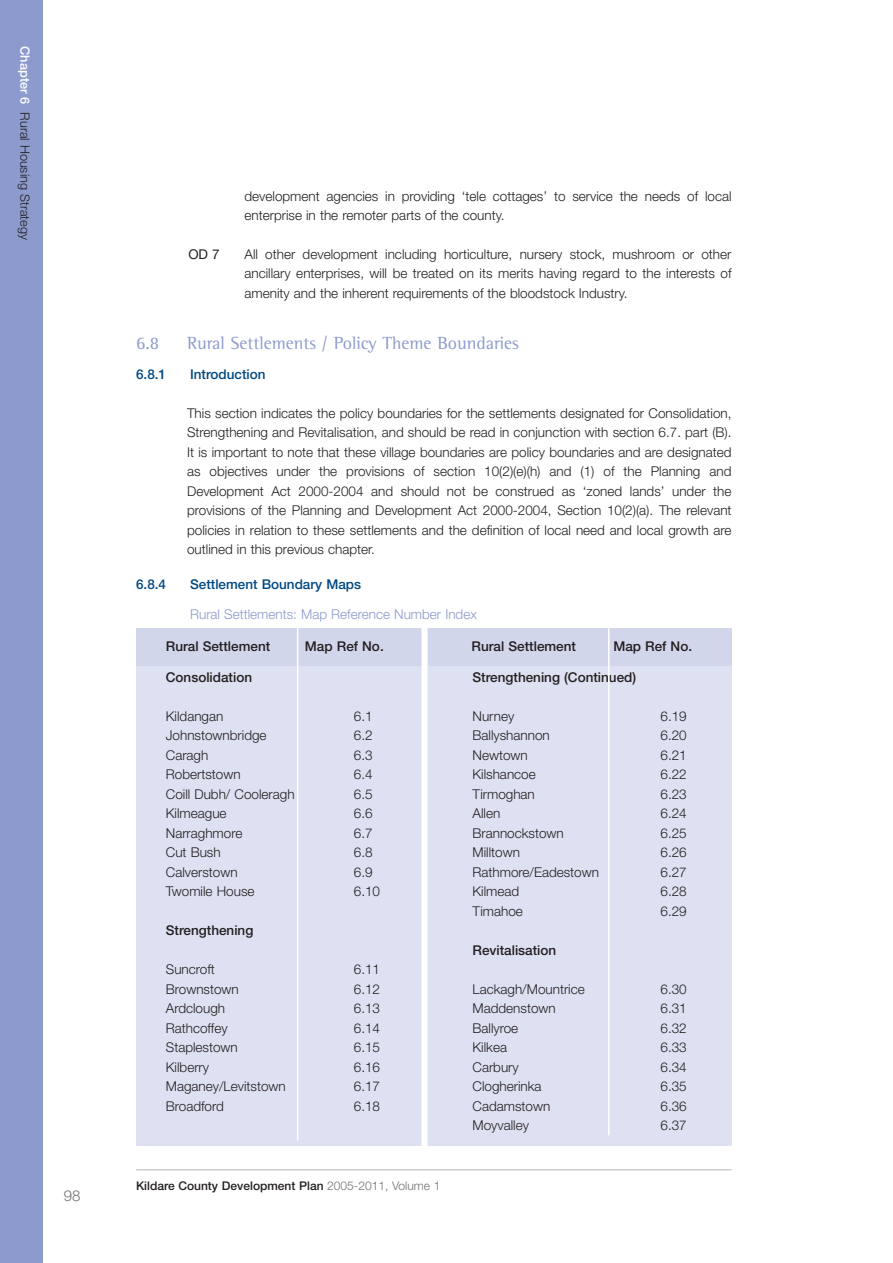
<style>
.page{position:relative;width:893px;height:1263px;background:#fff}
.page>*{position:absolute;margin:0;border:0;box-sizing:border-box;transform-origin:0 0}
.t1{font:18px "Rotis Semi Serif";color:#8d9acd}
.t2{font:300 15px "Helvetica Neue";color:#717074}
.t3{font:300 13.5px/19.5px "Helvetica Neue";color:#231f20;text-align:justify}
.t4{font:500 13.5px "Helvetica Neue";color:#231f20}
.t5{font:500 13.5px "Helvetica Neue";color:#014882}
.t6{font:300 13.5px "Helvetica Neue";color:#8d9acd}
.t7{font:13.5px "Helvetica Neue";color:#231f20}
.t8{font:300 12.75px "Helvetica Neue";color:#231f20}
.t9{font:500 12px "Helvetica Neue";color:#231f20}
.s1{font-weight:500;color:#fff}
.s2{font-weight:300;color:#717074}
</style>
<div class="page">
<div style="left:136px;top:628px;width:595px;height:517px;background:#dde1f1"></div>
<div style="left:136px;top:629px;width:595px;height:37px;background:#d2d6eb"></div>
<hr style="left:136px;top:1169px;width:595px;height:1px;background:#b4b3b7">
<div style="left:0;top:0;width:43px;height:1263px;background:#8d9acd"></div>
<hr style="left:297px;top:623px;width:1px;height:517px;background:#fff">
<div style="left:422px;top:625px;width:6px;height:523px;background:#fff"></div>
<hr style="left:608px;top:622px;width:1px;height:513px;background:#fff">
<p class="t8" style="left:30px;top:46px;width:195px;rotate:90deg"><span class="s1">Chapter 6</span> Rural Housing Strategy</p>
<p class="t2" style="left:64px;top:1191px;width:18px">98</p>
<p class="t3" style="left:244px;top:188px;width:489px;line-height:18.8px">development agencies in providing ‘tele cottages’ to service the needs of local enterprise in the remoter parts of the county.</p>
<p class="t7" style="left:188px;top:249px;width:33px">OD 7</p>
<p class="t3" style="left:244px;top:245px;width:488px">All other development including horticulture, nursery stock, mushroom or other ancillary enterprises, will be treated on its merits having regard to the interests of amenity and the inherent requirements of the bloodstock Industry.</p>
<h1 class="t1" style="left:136px;top:337px;width:25px">6.8</h1>
<h1 class="t1" style="left:187px;top:337px;width:333px">Rural Settlements / Policy Theme Boundaries</h1>
<p class="t5" style="left:136px;top:369px;width:32px">6.8.1</p>
<p class="t5" style="left:190px;top:369px;width:77px">Introduction</p>
<p class="t3" style="left:187px;top:404px;width:546px">This section indicates the policy boundaries for the settlements designated for Consolidation, Strengthening and Revitalisation, and should be read in conjunction with section 6.7. part (B).<br>It is important to note that these village boundaries are policy boundaries and are designated as objectives under the provisions of section 10(2)(e)(h) and (1) of the Planning and Development Act 2000-2004 and should not be construed as ‘zoned lands’ under the provisions of the Planning and Development Act 2000-2004, Section 10(2)(a). The relevant policies in relation to these settlements and the definition of local need and local growth are outlined in this previous chapter.</p>
<p class="t5" style="left:136px;top:579px;width:32px">6.8.4</p>
<p class="t5" style="left:190px;top:579px;width:173px">Settlement Boundary Maps</p>
<p class="t6" style="left:190px;top:609px;width:288px">Rural Settlements: Map Reference Number Index</p>
<p class="t4" style="left:166px;top:642px;width:106px">Rural Settlement</p>
<p class="t4" style="left:305px;top:642px;width:80px">Map Ref No.</p>
<p class="t4" style="left:472px;top:642px;width:106px">Rural Settlement</p>
<p class="t4" style="left:613px;top:642px;width:80px">Map Ref No.</p>
<p class="t4" style="left:166px;top:672px;width:88px">Consolidation</p>
<p class="t3" style="left:166px;top:707px;width:59px">Kildangan</p>
<p class="t3" style="left:354px;top:707px;width:20px">6.1</p>
<p class="t3" style="left:166px;top:727px;width:102px">Johnstownbridge</p>
<p class="t3" style="left:354px;top:727px;width:20px">6.2</p>
<p class="t3" style="left:166px;top:746px;width:44px">Caragh</p>
<p class="t3" style="left:354px;top:746px;width:20px">6.3</p>
<p class="t3" style="left:166px;top:766px;width:76px">Robertstown</p>
<p class="t3" style="left:354px;top:766px;width:20px">6.4</p>
<p class="t3" style="left:166px;top:785px;width:130px">Coill Dubh/ Cooleragh</p>
<p class="t3" style="left:354px;top:785px;width:20px">6.5</p>
<p class="t3" style="left:166px;top:805px;width:62px">Kilmeague</p>
<p class="t3" style="left:354px;top:805px;width:20px">6.6</p>
<p class="t3" style="left:166px;top:824px;width:78px">Narraghmore</p>
<p class="t3" style="left:354px;top:824px;width:20px">6.7</p>
<p class="t3" style="left:166px;top:844px;width:56px">Cut Bush</p>
<p class="t3" style="left:354px;top:844px;width:20px">6.8</p>
<p class="t3" style="left:166px;top:863px;width:73px">Calverstown</p>
<p class="t3" style="left:354px;top:863px;width:20px">6.9</p>
<p class="t3" style="left:166px;top:883px;width:90px">Twomile House</p>
<p class="t3" style="left:354px;top:883px;width:28px">6.10</p>
<p class="t4" style="left:166px;top:925px;width:89px">Strengthening</p>
<p class="t3" style="left:166px;top:961px;width:51px">Suncroft</p>
<p class="t3" style="left:354px;top:961px;width:28px">6.11</p>
<p class="t3" style="left:166px;top:980px;width:75px">Brownstown</p>
<p class="t3" style="left:354px;top:980px;width:28px">6.12</p>
<p class="t3" style="left:166px;top:1000px;width:61px">Ardclough</p>
<p class="t3" style="left:354px;top:1000px;width:28px">6.13</p>
<p class="t3" style="left:166px;top:1019px;width:63px">Rathcoffey</p>
<p class="t3" style="left:354px;top:1019px;width:28px">6.14</p>
<p class="t3" style="left:166px;top:1039px;width:74px">Staplestown</p>
<p class="t3" style="left:354px;top:1039px;width:28px">6.15</p>
<p class="t3" style="left:166px;top:1058px;width:45px">Kilberry</p>
<p class="t3" style="left:354px;top:1058px;width:28px">6.16</p>
<p class="t3" style="left:166px;top:1078px;width:122px">Maganey/Levitstown</p>
<p class="t3" style="left:354px;top:1078px;width:28px">6.17</p>
<p class="t3" style="left:166px;top:1097px;width:60px">Broadford</p>
<p class="t3" style="left:354px;top:1097px;width:28px">6.18</p>
<p class="t9" style="left:136px;top:1181px;width:306px">Kildare County Development Plan <span class="s2">2005-2011, Volume 1</span></p>
<p class="t4" style="left:472px;top:672px;width:165px">Strengthening (Continued)</p>
<p class="t3" style="left:472px;top:707px;width:43px">Nurney</p>
<p class="t3" style="left:660px;top:707px;width:28px">6.19</p>
<p class="t3" style="left:472px;top:727px;width:79px">Ballyshannon</p>
<p class="t3" style="left:660px;top:727px;width:28px">6.20</p>
<p class="t3" style="left:472px;top:746px;width:57px">Newtown</p>
<p class="t3" style="left:660px;top:746px;width:28px">6.21</p>
<p class="t3" style="left:472px;top:766px;width:65px">Kilshancoe</p>
<p class="t3" style="left:660px;top:766px;width:28px">6.22</p>
<p class="t3" style="left:472px;top:785px;width:64px">Tirmoghan</p>
<p class="t3" style="left:660px;top:785px;width:28px">6.23</p>
<p class="t3" style="left:472px;top:805px;width:29px">Allen</p>
<p class="t3" style="left:660px;top:805px;width:28px">6.24</p>
<p class="t3" style="left:472px;top:824px;width:93px">Brannockstown</p>
<p class="t3" style="left:660px;top:824px;width:28px">6.25</p>
<p class="t3" style="left:472px;top:844px;width:49px">Milltown</p>
<p class="t3" style="left:660px;top:844px;width:28px">6.26</p>
<p class="t3" style="left:472px;top:863px;width:128px">Rathmore/Eadestown</p>
<p class="t3" style="left:660px;top:863px;width:28px">6.27</p>
<p class="t3" style="left:472px;top:883px;width:48px">Kilmead</p>
<p class="t3" style="left:660px;top:883px;width:28px">6.28</p>
<p class="t3" style="left:472px;top:902px;width:52px">Timahoe</p>
<p class="t3" style="left:660px;top:902px;width:28px">6.29</p>
<p class="t4" style="left:472px;top:945px;width:85px">Revitalisation</p>
<p class="t3" style="left:472px;top:980px;width:114px">Lackagh/Mountrice</p>
<p class="t3" style="left:660px;top:980px;width:28px">6.30</p>
<p class="t3" style="left:472px;top:1000px;width:85px">Maddenstown</p>
<p class="t3" style="left:660px;top:1000px;width:28px">6.31</p>
<p class="t3" style="left:472px;top:1019px;width:47px">Ballyroe</p>
<p class="t3" style="left:660px;top:1019px;width:28px">6.32</p>
<p class="t3" style="left:472px;top:1039px;width:36px">Kilkea</p>
<p class="t3" style="left:660px;top:1039px;width:28px">6.33</p>
<p class="t3" style="left:472px;top:1058px;width:48px">Carbury</p>
<p class="t3" style="left:660px;top:1058px;width:28px">6.34</p>
<p class="t3" style="left:472px;top:1078px;width:71px">Clogherinka</p>
<p class="t3" style="left:660px;top:1078px;width:28px">6.35</p>
<p class="t3" style="left:472px;top:1097px;width:79px">Cadamstown</p>
<p class="t3" style="left:660px;top:1097px;width:28px">6.36</p>
<p class="t3" style="left:472px;top:1117px;width:58px">Moyvalley</p>
<p class="t3" style="left:660px;top:1117px;width:28px">6.37</p>
</div>
